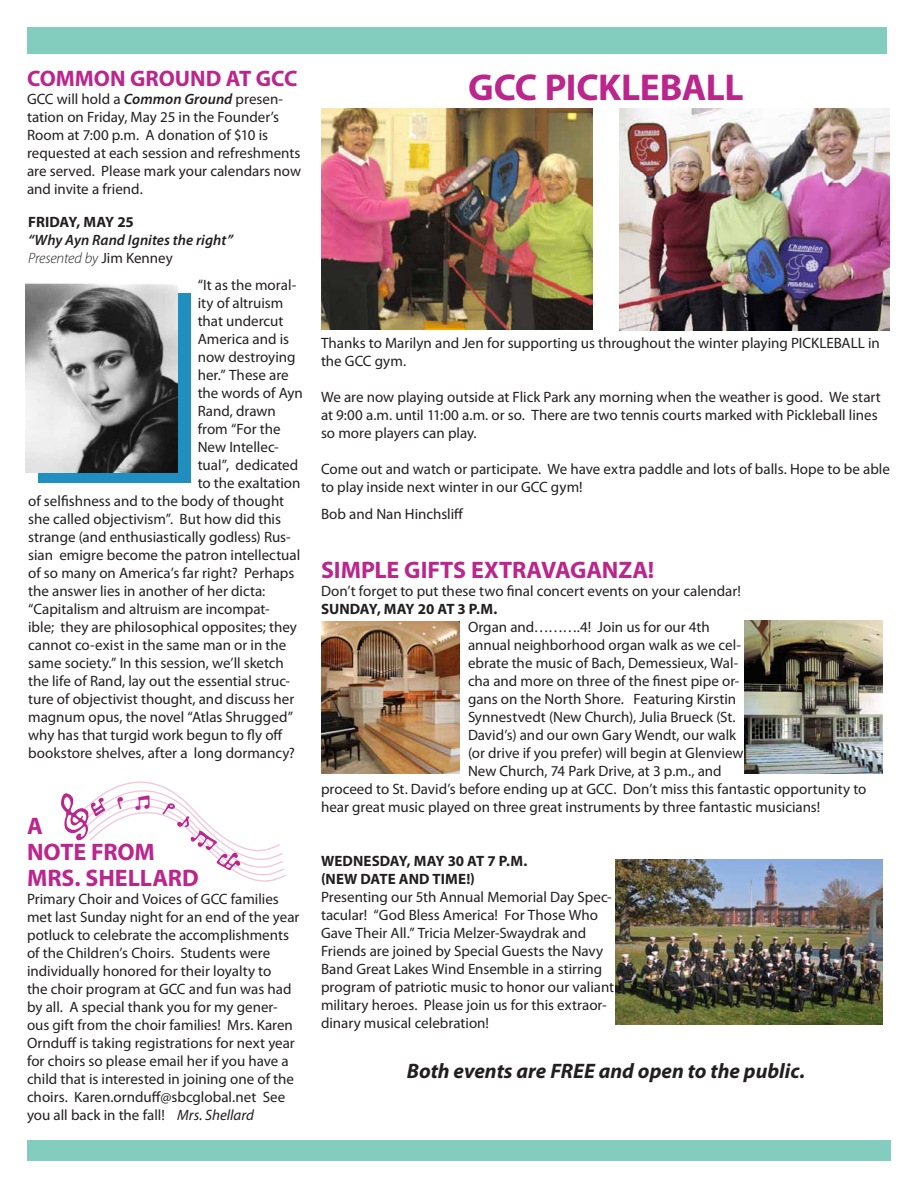
<style>
.page{position:relative;width:918px;height:1188px;background:#fff}
.page>*{position:absolute;margin:0;border:0;box-sizing:border-box;transform-origin:0 0}
.t1{font:700 37.5px "Myriad Pro";letter-spacing:-.015em;color:#bb268c}
.t2{font:700 24px "Myriad Pro";letter-spacing:-.005em;color:#bb268c}
.t3{font:700 22.5px "Myriad Pro";letter-spacing:-.005em;color:#bb268c}
.t4{font:italic 700 21px "Myriad Pro";color:#231f20}
.t5{font:15px/18px "Myriad Pro";color:#231f20}
.t6{font:700 15px "Myriad Pro";color:#231f20}
.t7{font:italic 600 15px "Myriad Pro";color:#231f20}
.t8{font:italic 300 15px "Myriad Pro";letter-spacing:-.01em;color:#231f20}
.s1{font-weight:600;font-style:italic}
.s2{font-weight:400;font-style:normal}
.s3{font-style:italic}
</style>
<div class="page">
<div style="left:38px;top:294px;width:152px;height:189px;background:#208ebf"></div>
<img style="left:26px;top:284px;width:152px;height:188px">
<img style="left:620px;top:108px;width:269px;height:223px">
<img style="left:321px;top:108px;width:271px;height:222px">
<div style="left:27px;top:27px;width:859px;height:27px;background:#83cdbe"></div>
<div style="left:27px;top:1141px;width:864px;height:20px;background:#83cdbe"></div>
<img style="left:615px;top:859px;width:268px;height:165px">
<img style="left:744px;top:620px;width:138px;height:154px">
<img style="left:321px;top:621px;width:139px;height:153px">
<svg style="left:84px;top:781px;width:202px;height:101px"></svg>
<p class="t3" style="left:27px;top:63px;width:272px">COMMON GROUND AT GCC</p>
<p class="t5" style="left:27px;top:89px;width:276px">GCC will hold a <span class="s1">Common Ground</span> presen&shy;tation on Friday, May 25 in the Founder’s Room at 7:00 p.m. A donation of $10 is requested at each session and refreshments are served. Please mark your calendars now and invite a friend.</p>
<p class="t6" style="left:28px;top:212px;width:107px">FRIDAY, MAY 25</p>
<p class="t7" style="left:28px;top:231px;width:206px">“Why Ayn Rand Ignites the right”</p>
<p class="t8" style="left:28px;top:249px;width:146px">Presented by <span class="s2">Jim Kenney</span></p>
<p class="t5" style="left:198px;top:276px;width:100px">“It as the moral-</p>
<p class="t5" style="left:198px;top:294px;width:87px">ity of altruism</p>
<p class="t5" style="left:198px;top:312px;width:87px">that undercut</p>
<p class="t5" style="left:198px;top:330px;width:93px">America and is</p>
<p class="t5" style="left:198px;top:348px;width:99px">now destroying</p>
<p class="t5" style="left:198px;top:366px;width:93px">her.” These are</p>
<p class="t5" style="left:198px;top:384px;width:107px">the words of Ayn</p>
<p class="t5" style="left:198px;top:402px;width:80px">Rand, drawn</p>
<p class="t5" style="left:198px;top:420px;width:85px">from “For the</p>
<p class="t5" style="left:198px;top:438px;width:83px">New Intellec-</p>
<p class="t5" style="left:198px;top:456px;width:102px">tual”, dedicated</p>
<p class="t5" style="left:198px;top:474px;width:104px">to the exaltation</p>
<p class="t5" style="left:28px;top:492px;width:257px">of selfishness and to the body of thought</p>
<p class="t5" style="left:28px;top:510px;width:254px">she called objectivism”. But how did this</p>
<p class="t5" style="left:28px;top:528px;width:264px">strange (and enthusiastically godless) Rus-</p>
<p class="t5" style="left:28px;top:546px;width:274px">sian emigre become the patron intellectual</p>
<p class="t5" style="left:28px;top:564px;width:268px">of so many on America’s far right? Perhaps</p>
<p class="t5" style="left:28px;top:582px;width:239px">the answer lies in another of her dicta:</p>
<p class="t5" style="left:28px;top:600px;width:243px">“Capitalism and altruism are incompat-</p>
<p class="t5" style="left:28px;top:618px;width:270px">ible; they are philosophical opposites; they</p>
<p class="t5" style="left:28px;top:636px;width:260px">cannot co-exist in the same man or in the</p>
<p class="t5" style="left:28px;top:654px;width:257px">same society.” In this session, we’ll sketch</p>
<p class="t5" style="left:28px;top:672px;width:263px">the life of Rand, lay out the essential struc-</p>
<p class="t5" style="left:28px;top:690px;width:268px">ture of objectivist thought, and discuss her</p>
<p class="t5" style="left:28px;top:708px;width:266px">magnum opus, the novel “Atlas Shrugged”</p>
<p class="t5" style="left:28px;top:726px;width:256px">why has that turgid work begun to fly off</p>
<p class="t5" style="left:28px;top:744px;width:268px">bookstore shelves, after a long dormancy?</p>
<p class="t2" style="left:27px;top:810px;width:17px">A</p>
<p class="t2" style="left:27px;top:837px;width:129px">NOTE FROM</p>
<p class="t2" style="left:27px;top:862px;width:173px">MRS. SHELLARD</p>
<p class="t5" style="left:27px;top:890px;width:274px">Primary Choir and Voices of GCC families met last Sunday night for an end of the year potluck to celebrate the accomplishments of the Children’s Choirs. Students were individually honored for their loyalty to<br>the choir program at GCC and fun was had by all. A special thank you for my gener&shy;ous gift from the choir families! Mrs. Karen Ornduff is taking registrations for next year for choirs so please email her if you have a child that is interested in joining one of the choirs. Karen.ornduff@sbcglobal.net See you all back in the fall! <span class="s3">Mrs. Shellard</span></p>
<p class="t1" style="left:468px;top:63px;width:277px">GCC PICKLEBALL</p>
<p class="t5" style="left:321px;top:334px;width:560px">Thanks to Marilyn and Jen for supporting us throughout the winter playing PICKLEBALL in the GCC gym.</p>
<p class="t5" style="left:321px;top:388px;width:561px">We are now playing outside at Flick Park any morning when the weather is good. We start at 9:00 a.m. until 11:00 a.m. or so. There are two tennis courts marked with Pickleball lines so more players can play.</p>
<p class="t5" style="left:321px;top:460px;width:571px">Come out and watch or participate. We have extra paddle and lots of balls. Hope to be able to play inside next winter in our GCC gym!</p>
<p class="t5" style="left:321px;top:505px;width:144px">Bob and Nan Hinchsliff</p>
<p class="t2" style="left:321px;top:554px;width:335px">SIMPLE GIFTS EXTRAVAGANZA!</p>
<p class="t5" style="left:321px;top:582px;width:421px">Don’t forget to put these two final concert events on your calendar!</p>
<p class="t6" style="left:321px;top:599px;width:178px">SUNDAY, MAY 20 AT 3 P.M.</p>
<p class="t5" style="left:468px;top:618px;width:243px">Organ and……….4! Join us for our 4th</p>
<p class="t5" style="left:468px;top:636px;width:275px">annual neighborhood organ walk as we cel-</p>
<p class="t5" style="left:468px;top:654px;width:272px">ebrate the music of Bach, Demessieux, Wal-</p>
<p class="t5" style="left:468px;top:672px;width:273px">cha and more on three of the finest pipe or-</p>
<p class="t5" style="left:468px;top:690px;width:270px">gans on the North Shore. Featuring Kirstin</p>
<p class="t5" style="left:468px;top:708px;width:269px">Synnestvedt (New Church), Julia Brueck (St.</p>
<p class="t5" style="left:468px;top:726px;width:270px">David’s) and our own Gary Wendt, our walk</p>
<p class="t5" style="left:468px;top:744px;width:277px">(or drive if you prefer) will begin at Glenview</p>
<p class="t5" style="left:468px;top:762px;width:255px">New Church, 74 Park Drive, at 3 p.m., and</p>
<p class="t5" style="left:321px;top:780px;width:547px">proceed to St. David’s before ending up at GCC. Don’t miss this fantastic opportunity to</p>
<p class="t5" style="left:321px;top:798px;width:501px">hear great music played on three great instruments by three fantastic musicians!</p>
<p class="t6" style="left:321px;top:851px;width:208px">WEDNESDAY, MAY 30 AT 7 P.M.</p>
<p class="t6" style="left:321px;top:869px;width:155px">(NEW DATE AND TIME!)</p>
<p class="t5" style="left:321px;top:888px;width:295px">Presenting our 5th Annual Memorial Day Spec&shy;tacular! “God Bless America! For Those Who Gave Their All.” Tricia Melzer-Swaydrak and Friends are joined by Special Guests the Navy Band Great Lakes Wind Ensemble in a stirring program of patriotic music to honor our valiant military heroes. Please join us for this extraor&shy;dinary musical celebration!</p>
<p class="t4" style="left:407px;top:1057px;width:400px">Both events are FREE and open to the public.</p>
</div>
